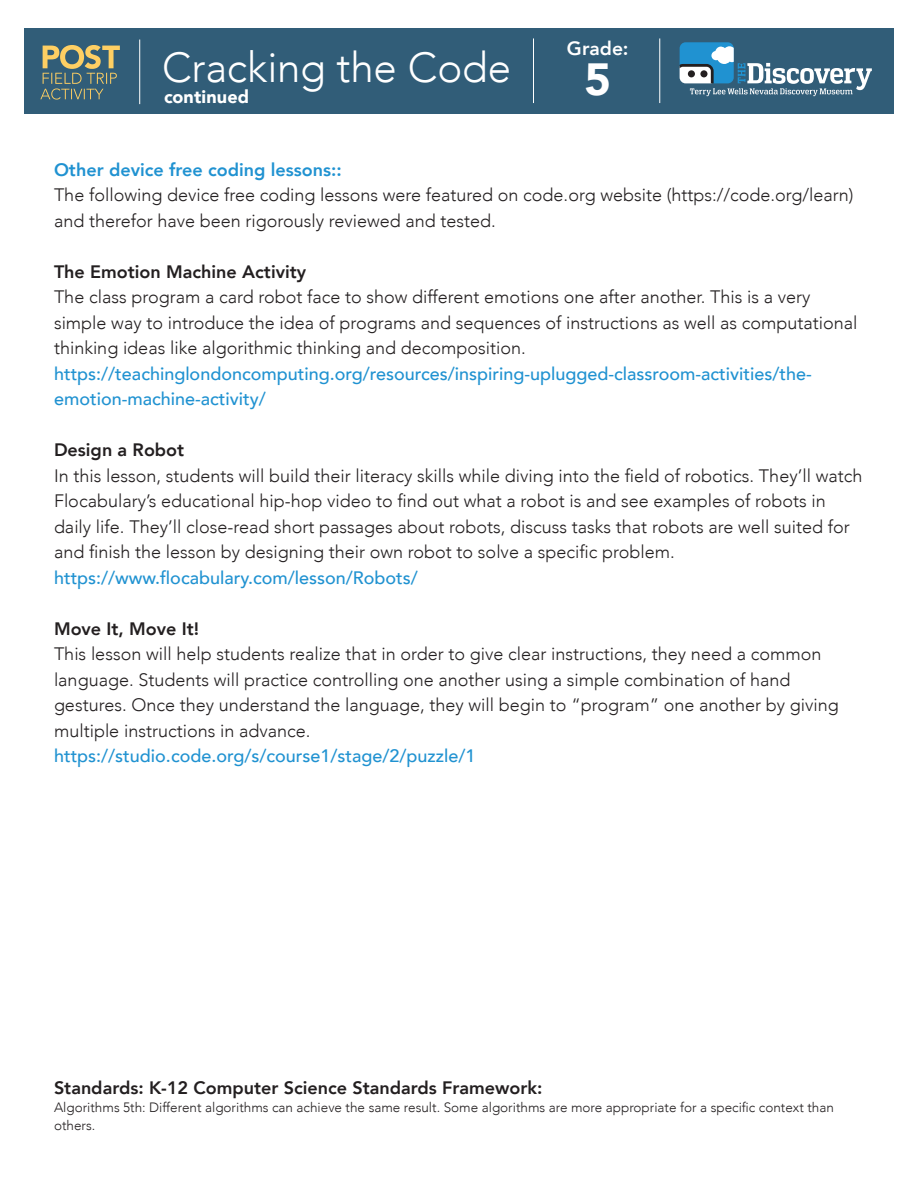
<style>
.page{position:relative;width:918px;height:1188px;background:#fff}
.page>*{position:absolute;margin:0;border:0;box-sizing:border-box;transform-origin:0 0}
.t1{font:900 45px "Avenir";color:#fff}
.t2{font:300 42px "Avenir";letter-spacing:-.005em;color:#fff}
.t3{font:800 19.2px "Avenir";letter-spacing:.005em;color:#fff}
.t4{font:300 18px/25.5px "Avenir";color:#231f20}
.t5{font:500 18px/25.5px "Avenir";color:#2092d1}
.t6{font:800 18px "Avenir";color:#231f20}
.t7{font:800 18px "Avenir";color:#2092d1}
.t8{font:900 18px "Avenir";letter-spacing:.005em;color:#fff}
.t9{font:300 13.5px/18px "Avenir";color:#231f20}
</style>
<div class="page">
<div style="left:24px;top:28px;width:870px;height:85px;background:#315d78"></div>
<svg style="left:40px;top:45px;width:80px;height:55px"></svg>
<hr style="left:139px;top:40px;width:1px;height:64px;background:#fff">
<hr style="left:533px;top:38px;width:1px;height:65px;background:#fff">
<hr style="left:659px;top:38px;width:1px;height:65px;background:#fff">
<svg style="left:680px;top:42px;width:192px;height:54px"></svg>
<h2 class="t2" style="left:162px;top:42px;width:351px">Cracking the Code</h2>
<p class="t8" style="left:164px;top:81px;width:86px">continued</p>
<p class="t3" style="left:567px;top:33px;width:63px">Grade:</p>
<h1 class="t1" style="left:584px;top:41px;width:28px">5</h1>
<p class="t7" style="left:54px;top:155px;width:289px">Other device free coding lessons::</p>
<p class="t4" style="left:54px;top:182px;width:801px">The following device free coding lessons were featured on code.org website (https://code.org/learn) and therefor have been rigorously reviewed and tested.</p>
<p class="t6" style="left:54px;top:257px;width:254px">The Emotion Machine Activity</p>
<p class="t4" style="left:54px;top:284px;width:805px">The class program a card robot face to show different emotions one after another. This is a very simple way to introduce the idea of programs and sequences of instructions as well as computational thinking ideas like algorithmic thinking and decomposition.</p>
<p class="t5" style="left:54px;top:360px;width:759px">https://teachinglondoncomputing.org/resources/inspiring-uplugged-classroom-activities/the&shy;emotion-machine-activity/</p>
<p class="t6" style="left:54px;top:436px;width:132px">Design a Robot</p>
<p class="t4" style="left:54px;top:463px;width:810px">In this lesson, students will build their literacy skills while diving into the field of robotics. They’ll watch Flocabulary’s educational hip-hop video to find out what a robot is and see examples of robots in daily life. They’ll close-read short passages about robots, discuss tasks that robots are well suited for and finish the lesson by designing their own robot to solve a specific problem.</p>
<p class="t5" style="left:54px;top:564px;width:365px">https://www.flocabulary.com/lesson/Robots/</p>
<p class="t6" style="left:54px;top:614px;width:147px">Move It, Move It!</p>
<p class="t4" style="left:54px;top:641px;width:786px">This lesson will help students realize that in order to give clear instructions, they need a common language. Students will practice controlling one another using a simple combination of hand gestures. Once they understand the language, they will begin to “program” one another by giving multiple instructions in advance.</p>
<p class="t5" style="left:54px;top:742px;width:423px">https://studio.code.org/s/course1/stage/2/puzzle/1</p>
<p class="t6" style="left:54px;top:1074px;width:490px">Standards: K-12 Computer Science Standards Framework:</p>
<p class="t9" style="left:54px;top:1098px;width:781px">Algorithms 5th: Different algorithms can achieve the same result. Some algorithms are more appropriate for a specific context than others.</p>
</div>
